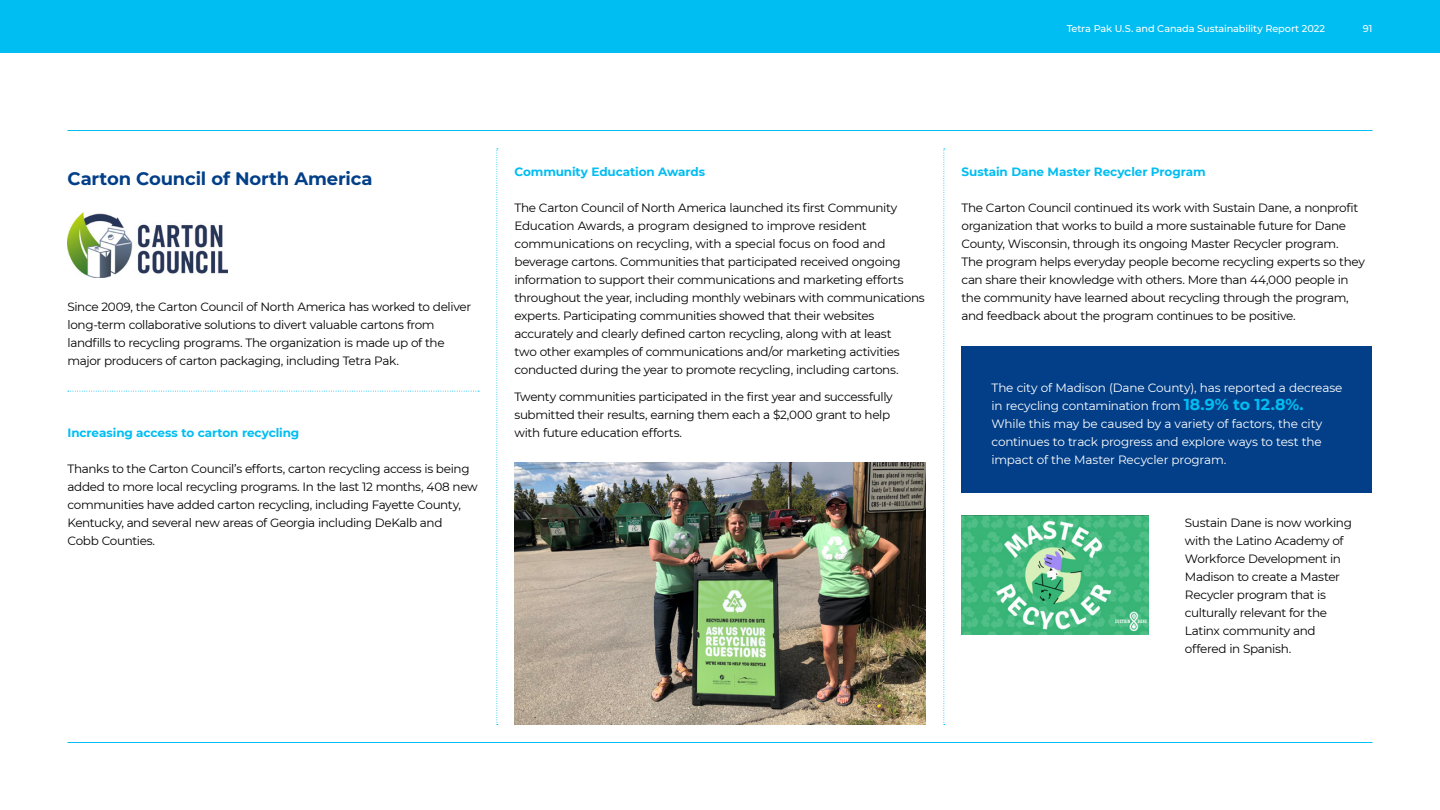
<style>
.page{position:relative;width:1440px;height:810px;background:#fff}
.page>*{position:absolute;margin:0;border:0;box-sizing:border-box;transform-origin:0 0}
.t1{font:700 18px "Montserrat";letter-spacing:-.01em;color:#023f88}
.t2{font:12px/18px "Montserrat";letter-spacing:-.03em;color:#000}
.t3{font:12px/18px "Montserrat";letter-spacing:-.015em;color:#fff}
.t4{font:700 12px "Montserrat";letter-spacing:-.01em;color:#00bdf2}
.t5{font:500 9.75px "Montserrat";letter-spacing:-.01em;color:#fff}
.s1{font-weight:700;font-size:15.75px;color:#00bdf2}
</style>
<div class="page">
<div style="left:0;top:0;width:1440px;height:53px;background:#00bdf2"></div>
<img style="left:68px;top:212px;width:160px;height:66px">
<hr style="left:68px;top:130px;width:1304px;height:1px;background:#00bdf2">
<hr style="left:68px;top:742px;width:1304px;height:1px;background:#00bdf2">
<svg style="left:496px;top:148px;width:2px;height:577px"></svg>
<svg style="left:944px;top:148px;width:1px;height:577px"></svg>
<div style="left:962px;top:346px;width:410px;height:148px;background:#023f88"></div>
<img style="left:962px;top:516px;width:187px;height:118px">
<svg style="left:68px;top:391px;width:411px;height:1px"></svg>
<img style="left:514px;top:462px;width:412px;height:263px">
<p class="t5" style="left:1067px;top:21px;width:260px">Tetra Pak U.S. and Canada Sustainability Report 2022</p>
<p class="t5" style="left:1363px;top:21px;width:11px">91</p>
<h1 class="t1" style="left:68px;top:165px;width:307px">Carton Council of North America</h1>
<p class="t2" style="left:68px;top:297px;width:405px">Since 2009, the Carton Council of North America has worked to deliver long-term collaborative solutions to divert valuable cartons from landfills to recycling programs. The organization is made up of the major producers of carton packaging, including Tetra Pak.</p>
<p class="t4" style="left:68px;top:424px;width:233px">Increasing access to carton recycling</p>
<p class="t2" style="left:68px;top:459px;width:412px">Thanks to the Carton Council’s efforts, carton recycling access is being added to more local recycling programs. In the last 12 months, 408 new communities have added carton recycling, including Fayette County, Kentucky, and several new areas of Georgia including DeKalb and<br>Cobb Counties.</p>
<p class="t4" style="left:514px;top:163px;width:192px">Community Education Awards</p>
<p class="t2" style="left:514px;top:198px;width:412px">The Carton Council of North America launched its first Community Education Awards, a program designed to improve resident communications on recycling, with a special focus on food and beverage cartons. Communities that participated received ongoing information to support their communications and marketing efforts throughout the year, including monthly webinars with communications experts. Participating communities showed that their websites accurately and clearly defined carton recycling, along with at least<br>two other examples of communications and/or marketing activities conducted during the year to promote recycling, including cartons.</p>
<p class="t2" style="left:514px;top:387px;width:380px">Twenty communities participated in the first year and successfully submitted their results, earning them each a $2,000 grant to help with future education efforts.</p>
<p class="t4" style="left:962px;top:163px;width:246px">Sustain Dane Master Recycler Program</p>
<p class="t2" style="left:962px;top:198px;width:405px">The Carton Council continued its work with Sustain Dane, a nonprofit organization that works to build a more sustainable future for Dane County, Wisconsin, through its ongoing Master Recycler program.<br>The program helps everyday people become recycling experts so they can share their knowledge with others. More than 44,000 people in the community have learned about recycling through the program, and feedback about the program continues to be positive.</p>
<p class="t3" style="left:991px;top:378px;width:352px">The city of Madison (Dane County), has reported a decrease in recycling contamination from <span class="s1">18.9% to 12.8%.<br></span>While this may be caused by a variety of factors, the city continues to track progress and explore ways to test the impact of the Master Recycler program.</p>
<p class="t2" style="left:1185px;top:513px;width:168px">Sustain Dane is now working with the Latino Academy of<br>Workforce Development in<br>Madison to create a Master<br>Recycler program that is culturally relevant for the<br>Latinx community and offered in Spanish.</p>
</div>
